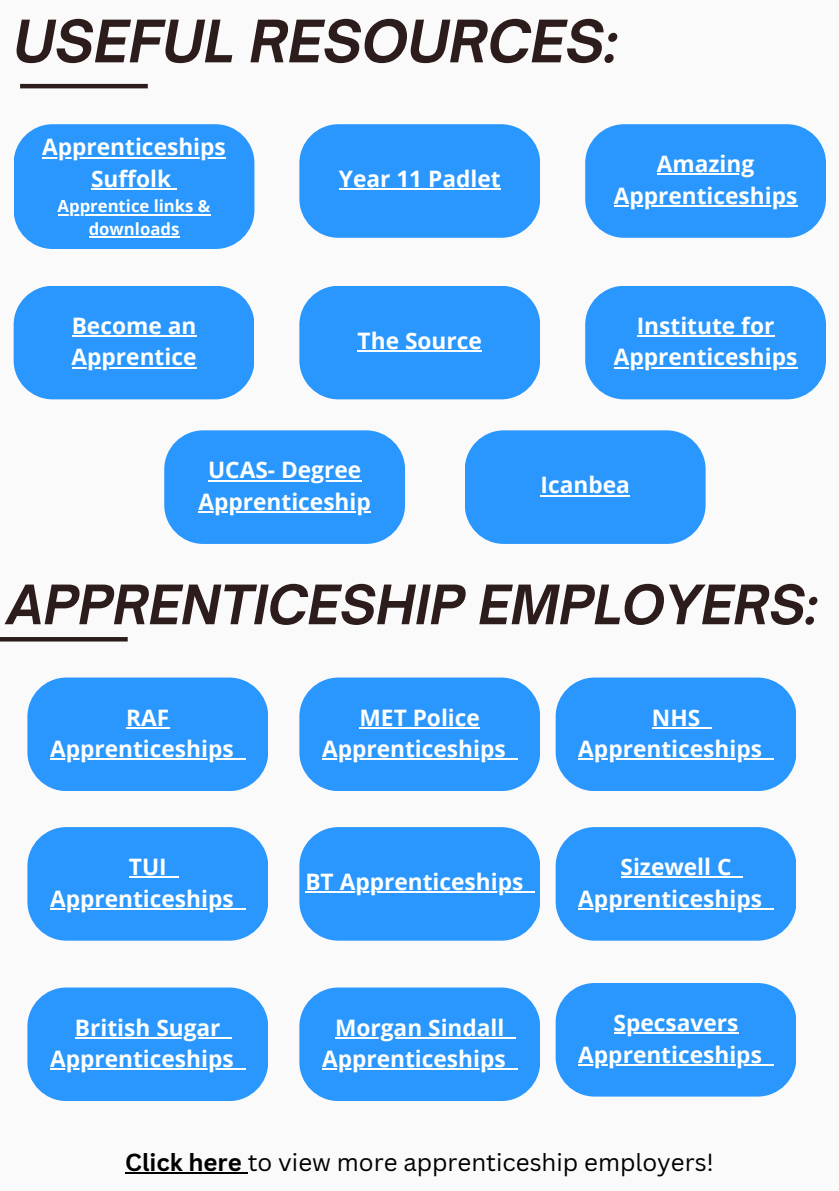
<style>
.page{position:relative;width:839px;height:1191px;background:#fff}
.page>*{position:absolute;margin:0;border:0;box-sizing:border-box;transform-origin:0 0}
.t1{font:italic 700 56px "Open Sauce One";color:#2d1c1c}
.t2{font:italic 700 52px "Open Sauce One";color:#2d1c1c}
.t3{font:24px "Canva Sans";color:#000}
.t4{font:700 22.6px/31.6px "Open Sans";color:#fff;text-align:center}
.t5{font:700 16.6px/22.4px "Open Sans";color:#fff;text-align:center}
.s1{font-weight:700}
</style>
<div class="page">
<div style="left:0;top:0;width:838px;height:1191px;background:#fafafa"></div>
<div style="left:14px;top:124px;width:240px;height:125px;background:#2997fd;border-radius:39px"></div>
<hr style="left:42px;top:157px;width:184px;height:1px;background:#fff">
<hr style="left:91px;top:188px;width:80px;height:2px;background:#fff">
<svg style="left:171px;top:188px;width:6px;height:2px"></svg>
<hr style="left:58px;top:214px;width:152px;height:1px;background:#fff">
<hr style="left:89px;top:236px;width:90px;height:2px;background:#fff">
<div style="left:299px;top:124px;width:241px;height:114px;background:#2997fd;border-radius:39px"></div>
<hr style="left:339px;top:189px;width:161px;height:1px;background:#fff">
<div style="left:585px;top:124px;width:240px;height:114px;background:#2997fd;border-radius:39px"></div>
<hr style="left:657px;top:174px;width:97px;height:1px;background:#fff">
<hr style="left:613px;top:205px;width:184px;height:2px;background:#fff">
<div style="left:14px;top:286px;width:240px;height:113px;background:#2997fd;border-radius:39px"></div>
<hr style="left:72px;top:335px;width:124px;height:2px;background:#fff">
<hr style="left:72px;top:367px;width:124px;height:1px;background:#fff">
<hr style="left:20px;top:84px;width:128px;height:4px;background:#2d1c1c">
<div style="left:299px;top:286px;width:241px;height:113px;background:#2997fd;border-radius:39px"></div>
<hr style="left:357px;top:350px;width:125px;height:2px;background:#fff">
<div style="left:585px;top:286px;width:240px;height:113px;background:#2997fd;border-radius:39px"></div>
<hr style="left:636px;top:335px;width:138px;height:2px;background:#fff">
<hr style="left:613px;top:367px;width:184px;height:1px;background:#fff">
<div style="left:164px;top:430px;width:241px;height:114px;background:#2997fd;border-radius:39px"></div>
<hr style="left:208px;top:480px;width:153px;height:1px;background:#fff">
<hr style="left:198px;top:511px;width:173px;height:2px;background:#fff">
<div style="left:465px;top:430px;width:240px;height:114px;background:#2997fd;border-radius:39px"></div>
<hr style="left:540px;top:495px;width:89px;height:1px;background:#fff">
<div style="left:0;top:637px;width:128px;height:5px;background:#2d1c1c"></div>
<div style="left:27px;top:678px;width:241px;height:113px;background:#2997fd;border-radius:39px"></div>
<hr style="left:126px;top:727px;width:43px;height:2px;background:#fff">
<hr style="left:50px;top:759px;width:184px;height:1px;background:#fff">
<div style="left:299px;top:678px;width:241px;height:113px;background:#2997fd;border-radius:39px"></div>
<hr style="left:359px;top:727px;width:121px;height:2px;background:#fff">
<hr style="left:322px;top:759px;width:183px;height:1px;background:#fff">
<svg style="left:505px;top:759px;width:12px;height:1px"></svg>
<div style="left:555px;top:678px;width:241px;height:113px;background:#2997fd;border-radius:39px"></div>
<hr style="left:652px;top:727px;width:48px;height:2px;background:#fff">
<svg style="left:700px;top:727px;width:12px;height:2px"></svg>
<hr style="left:578px;top:759px;width:184px;height:1px;background:#fff">
<div style="left:27px;top:827px;width:241px;height:114px;background:#2997fd;border-radius:39px"></div>
<hr style="left:129px;top:877px;width:38px;height:1px;background:#fff">
<hr style="left:50px;top:908px;width:184px;height:2px;background:#fff">
<svg style="left:234px;top:908px;width:11px;height:2px"></svg>
<div style="left:299px;top:827px;width:241px;height:114px;background:#2997fd;border-radius:39px"></div>
<hr style="left:305px;top:892px;width:218px;height:1px;background:#fff">
<svg style="left:523px;top:892px;width:12px;height:1px"></svg>
<div style="left:555px;top:827px;width:241px;height:114px;background:#2997fd;border-radius:39px"></div>
<hr style="left:620px;top:877px;width:111px;height:1px;background:#fff">
<svg style="left:731px;top:877px;width:12px;height:1px"></svg>
<hr style="left:578px;top:908px;width:184px;height:2px;background:#fff">
<svg style="left:762px;top:908px;width:11px;height:2px"></svg>
<div style="left:27px;top:988px;width:241px;height:113px;background:#2997fd;border-radius:39px"></div>
<hr style="left:75px;top:1037px;width:145px;height:2px;background:#fff">
<svg style="left:220px;top:1037px;width:12px;height:2px"></svg>
<hr style="left:50px;top:1069px;width:184px;height:1px;background:#fff">
<div style="left:299px;top:988px;width:241px;height:113px;background:#2997fd;border-radius:39px"></div>
<hr style="left:335px;top:1037px;width:169px;height:2px;background:#fff">
<svg style="left:504px;top:1037px;width:12px;height:2px"></svg>
<hr style="left:322px;top:1069px;width:183px;height:1px;background:#fff">
<svg style="left:505px;top:1069px;width:12px;height:1px"></svg>
<div style="left:555px;top:983px;width:241px;height:114px;background:#2997fd;border-radius:39px"></div>
<hr style="left:613px;top:1033px;width:125px;height:1px;background:#fff">
<hr style="left:578px;top:1064px;width:184px;height:2px;background:#fff">
<svg style="left:762px;top:1064px;width:11px;height:2px"></svg>
<hr style="left:125px;top:1172px;width:117px;height:2px;background:#000">
<svg style="left:242px;top:1172px;width:6px;height:2px"></svg>
<p class="t1" style="left:14px;top:6px;width:605px">USEFUL RESOURCES:</p>
<h1 class="t4" style="left:42px;top:131px;width:185px">Apprenticeships<br>Suffolk</h1>
<p class="t5" style="left:58px;top:195px;width:154px">Apprentice links &amp; downloads</p>
<h2 class="t4" style="left:72px;top:309px;width:126px">Become an</h2>
<h2 class="t4" style="left:72px;top:341px;width:126px">Apprentice</h2>
<h2 class="t4" style="left:339px;top:163px;width:163px">Year 11 Padlet</h2>
<h2 class="t4" style="left:357px;top:324px;width:126px">The Source</h2>
<h2 class="t4" style="left:208px;top:454px;width:155px">UCAS- Degree</h2>
<h2 class="t4" style="left:198px;top:485px;width:174px">Apprenticeship</h2>
<h2 class="t4" style="left:657px;top:148px;width:99px">Amazing</h2>
<h2 class="t4" style="left:613px;top:179px;width:185px">Apprenticeships</h2>
<h2 class="t4" style="left:636px;top:309px;width:139px">Institute for</h2>
<h1 class="t4" style="left:613px;top:341px;width:185px">Apprenticeships</h1>
<h2 class="t4" style="left:540px;top:469px;width:91px">Icanbea</h2>
<h2 class="t2" style="left:7px;top:572px;width:812px">APPRENTICESHIP EMPLOYERS:</h2>
<h2 class="t4" style="left:126px;top:701px;width:45px">RAF</h2>
<h2 class="t4" style="left:50px;top:732px;width:185px">Apprenticeships</h2>
<p class="t4" style="left:50px;top:851px;width:185px">TUI<br>Apprenticeships</p>
<h2 class="t4" style="left:359px;top:701px;width:122px">MET Police</h2>
<h2 class="t4" style="left:322px;top:732px;width:185px">Apprenticeships</h2>
<p class="t4" style="left:305px;top:866px;width:219px">BT Apprenticeships</p>
<h2 class="t4" style="left:652px;top:701px;width:50px">NHS</h2>
<h3 class="t4" style="left:578px;top:732px;width:185px">Apprenticeships</h3>
<p class="t4" style="left:578px;top:851px;width:185px">Sizewell C<br>Apprenticeships</p>
<p class="t4" style="left:50px;top:1011px;width:185px">British Sugar<br>Apprenticeships</p>
<p class="t4" style="left:322px;top:1011px;width:185px">Morgan Sindall<br>Apprenticeships</p>
<p class="t4" style="left:578px;top:1006px;width:185px">Specsavers<br>Apprenticeships</p>
<p class="t3" style="left:125px;top:1145px;width:590px"><span class="s1">Click here</span> to view more apprenticeship employers!</p>
</div>
